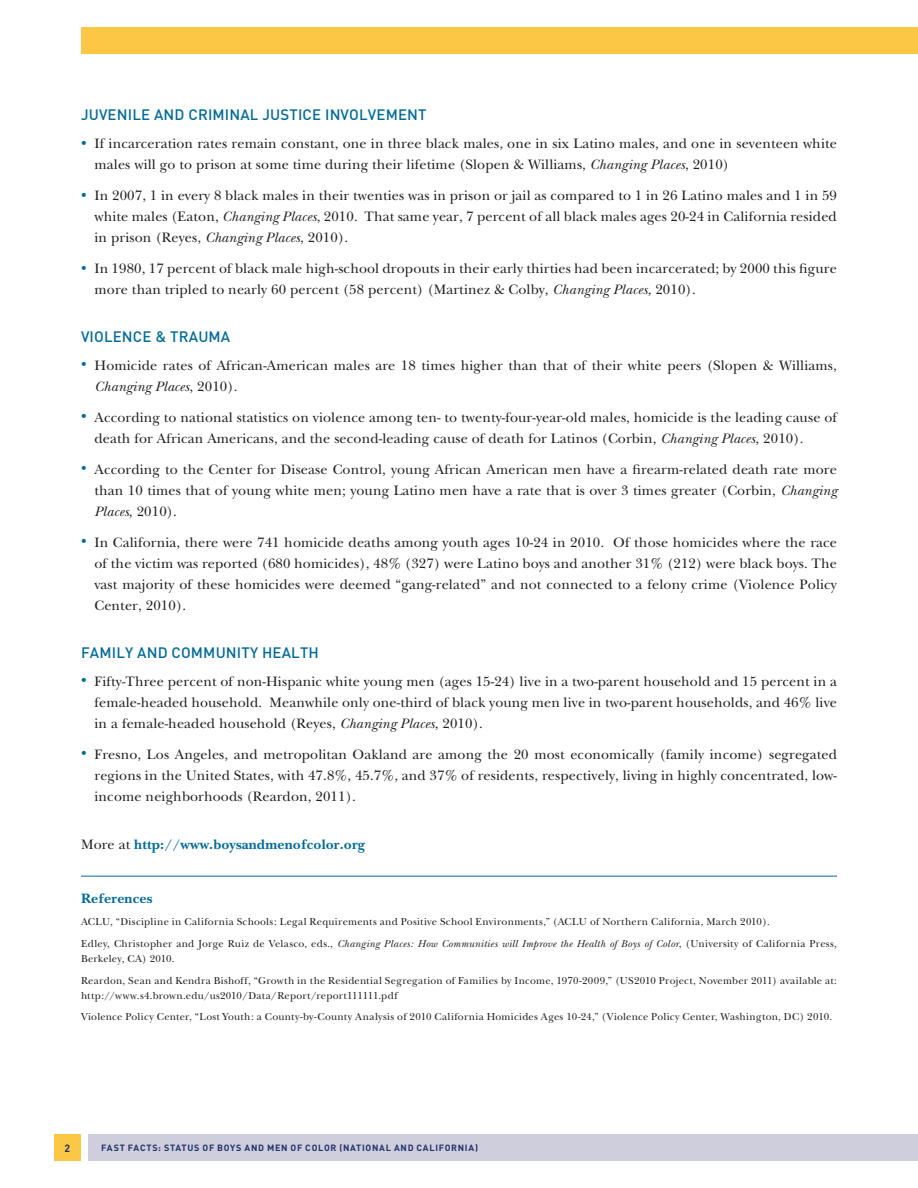
<style>
.page{position:relative;width:918px;height:1188px;background:#fff}
.page>*{position:absolute;margin:0;border:0;box-sizing:border-box;transform-origin:0 0}
.t1{font:500 15px "DIN";letter-spacing:.01em;color:#006c9b}
.t2{font:14.25px/21px "New Baskerville";letter-spacing:.01em;color:#231f20;text-align:justify}
.t3{font:700 14.25px "New Baskerville";letter-spacing:.01em;color:#006c9b}
.t4{font:10.5px/21.8px "New Baskerville";letter-spacing:.025em;color:#231f20}
.t5{font:700 10.5px "DIN";color:#213369}
.t6{font:700 9px "DIN";letter-spacing:.075em;color:#213369}
.s1{font-size:12px;color:#006c9b}
.s2{font-style:italic}
.s3{font-weight:400;color:#231f20}
</style>
<div class="page">
<div style="left:54px;top:1134px;width:27px;height:27px;background:#fbc745"></div>
<div style="left:88px;top:1134px;width:830px;height:27px;background:#cfcedc"></div>
<div style="left:81px;top:27px;width:837px;height:27px;background:#fbc745"></div>
<hr style="left:81px;top:876px;width:756px;height:1px;background:#006c9b">
<p class="t1" style="left:81px;top:105px;width:347px">JUVENILE AND CRIMINAL JUSTICE I NVOLVEMENT</p>
<p class="t2" style="left:95px;top:133px;width:744px;text-indent:-14px"><span class="s1">•</span> If incarceration rates remain constant, one in three black males, one in six Latino males, and one in seventeen white males will go to prison at some time during their lifetime (Slopen &amp; Williams, <span class="s2">Changing Places</span>, 2010)</p>
<p class="t2" style="left:95px;top:185px;width:744px;text-indent:-14px"><span class="s1">•</span> In 2007, 1 in every 8 black males in their twenties was in prison or jail as compared to 1 in 26 Latino males and 1 in 59 white males (Eaton, <span class="s2">Changing Places</span>, 2010. That same year, 7 percent of all black males ages 20-24 in California resided in prison (Reyes, <span class="s2">Changing Places</span>, 2010).</p>
<p class="t2" style="left:95px;top:258px;width:744px;text-indent:-14px"><span class="s1">•</span> In 1980, 17 percent of black male high-school dropouts in their early thirties had been incarcerated; by 2000 this figure more than tripled to nearly 60 percent (58 percent) (Martinez &amp; Colby, <span class="s2">Changing Places</span>, 2010).</p>
<p class="t1" style="left:81px;top:327px;width:151px">VIOLENCE &amp; TRAUMA</p>
<p class="t2" style="left:95px;top:355px;width:744px;text-indent:-14px"><span class="s1">•</span> Homicide rates of African-American males are 18 times higher than that of their white peers (Slopen &amp; Williams,<br><span class="s2">Changing Places</span>, 2010).</p>
<p class="t2" style="left:95px;top:407px;width:744px;text-indent:-14px"><span class="s1">•</span> According to national statistics on violence among ten- to twenty-four-year-old males, homicide is the leading cause of death for African Americans, and the second-leading cause of death for Latinos (Corbin, <span class="s2">Changing Places</span>, 2010).</p>
<p class="t2" style="left:95px;top:459px;width:744px;text-indent:-14px"><span class="s1">•</span> According to the Center for Disease Control, young African American men have a firearm-related death rate more than 10 times that of young white men; young Latino men have a rate that is over 3 times greater (Corbin, <span class="s2">Changing Places</span>, 2010).</p>
<p class="t2" style="left:95px;top:532px;width:744px;text-indent:-14px"><span class="s1">•</span> In California, there were 741 homicide deaths among youth ages 10-24 in 2010. Of those homicides where the race of the victim was reported (680 homicides), 48% (327) were Latino boys and another 31% (212) were black boys. The vast majority of these homicides were deemed “gang-related” and not connected to a felony crime (Violence Policy Center, 2010).</p>
<p class="t1" style="left:81px;top:643px;width:237px">FAMILY AND COMMUNITY HEALTH</p>
<p class="t2" style="left:95px;top:671px;width:744px;text-indent:-14px"><span class="s1">•</span> Fifty-Three percent of non-Hispanic white young men (ages 15-24) live in a two-parent household and 15 percent in a female-headed household. Meanwhile only one-third of black young men live in two-parent households, and 46% live in a female-headed household (Reyes, <span class="s2">Changing Places</span>, 2010).</p>
<p class="t2" style="left:95px;top:744px;width:744px;text-indent:-14px"><span class="s1">•</span> Fresno, Los Angeles, and metropolitan Oakland are among the 20 most economically (family income) segregated regions in the United States, with 47.8%, 45.7%, and 37% of residents, respectively, living in highly concentrated, low&shy;income neighborhoods (Reardon, 2011).</p>
<p class="t3" style="left:81px;top:836px;width:286px"><span class="s3">More at</span> http://www.boysandmenofcolor.org</p>
<p class="t3" style="left:81px;top:890px;width:73px">References</p>
<p class="t4" style="left:81px;top:911px;width:757px">ACLU, “Discipline in California Schools: Legal Requirements and Positive School Environments,” (ACLU of Northern California, March 2010).<br>Edley, Christopher and Jorge Ruiz de Velasco, eds., <span class="s2">Changing Places: How Communities will Improve the Health of Boys of Color</span>, (University of California Press,</p>
<p class="t4" style="left:81px;top:948px;width:758px">Berkeley, CA) 2010.<br>Reardon, Sean and Kendra Bishoff, “Growth in the Residential Segregation of Families by Income, 1970-2009,” (US2010 Project, November 2011) available at:</p>
<p class="t4" style="left:81px;top:984px;width:753px">http://www.s4.brown.edu/us2010/Data/Report/report111111.pdf<br>Violence Policy Center, “Lost Youth: a County-by-County Analysis of 2010 California Homicides Ages 10-24,” (Violence Policy Center, Washington, DC) 2010.</p>
<p class="t5" style="left:65px;top:1141px;width:7px">2</p>
<p class="t6" style="left:101px;top:1142px;width:76px">FAST FACTS: STAT</p>
<p class="t6" style="left:188px;top:1142px;width:265px">US OF BOYS AND MEN OF COLOR (NATIONAL AND CALIFORN</p>
<p class="t6" style="left:465px;top:1142px;width:15px">IA)</p>
</div>
